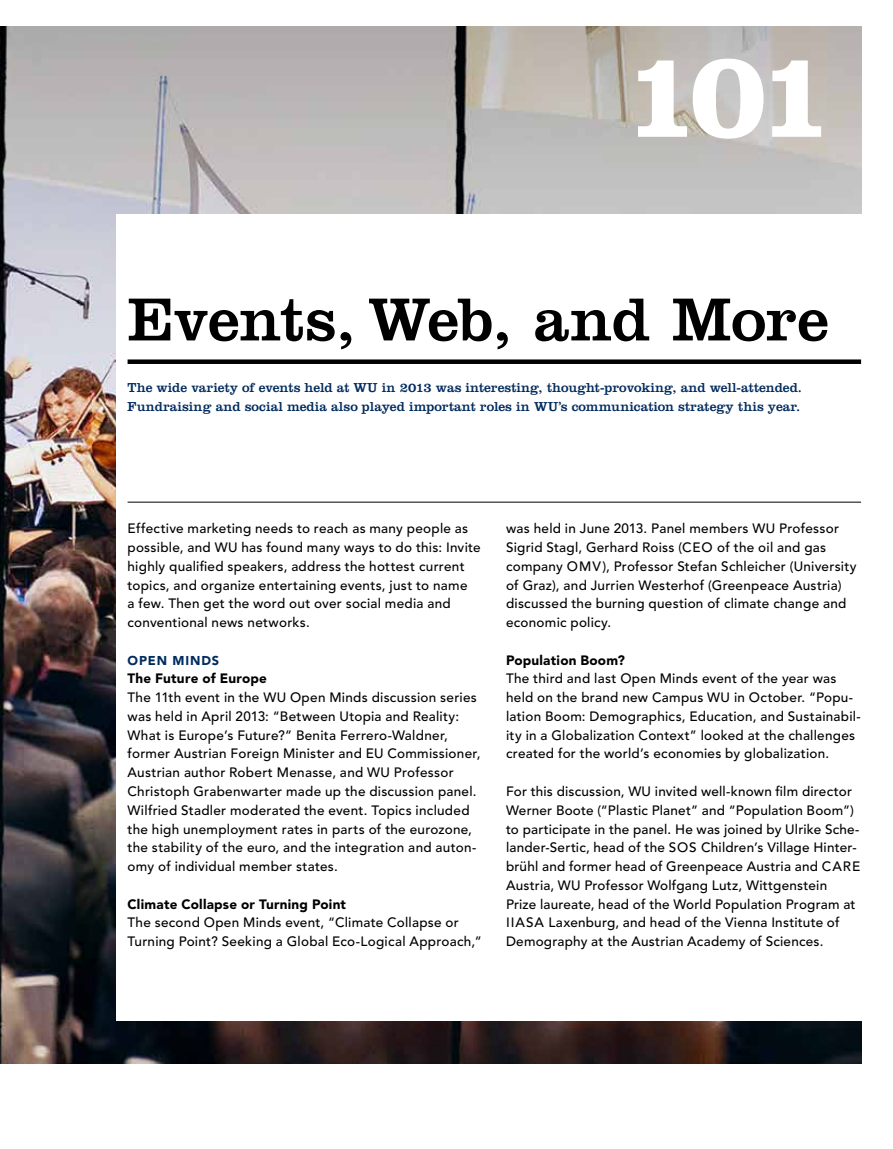
<style>
.page{position:relative;width:893px;height:1149px;background:#fff}
.page>*{position:absolute;margin:0;border:0;box-sizing:border-box;transform-origin:0 0}
.t1{font:700 126px "Clarendon LT Std";color:#fff}
.t2{font:63px "Clarendon LT Std";color:#000}
.t3{font:500 13.5px/18.8px "Avenir LT Std";letter-spacing:.02em;color:#000}
.t4{font:13.5px/19.5px "Clarendon LT Std";color:#002b5e}
.t5{font:900 13.5px "Avenir LT Std";letter-spacing:.015em;color:#000}
.t6{font:900 12.75px "Avenir LT Std";letter-spacing:.07em;color:#002b5e}
</style>
<div class="page">
<img style="left:0;top:27px;width:861px;height:1036px">
<div style="left:117px;top:214px;width:776px;height:806px;background:#fff"></div>
<hr style="left:128px;top:501px;width:733px;height:1px;background:#000">
<div style="left:128px;top:359px;width:733px;height:5px;background:#000"></div>
<h1 class="t1" style="left:623px;top:18px;width:213px">101</h1>
<h2 class="t2" style="left:128px;top:282px;width:703px">Events, Web, and More</h2>
<p class="t4" style="left:128px;top:377px;width:676px">The wide variety of events held at WU in 2013 was interesting, thought-provoking, and well-attended.<br>Fundraising and social media also played important roles in WU’s communication strategy this year.</p>
<p class="t3" style="left:128px;top:519px;width:355px">Effective marketing needs to reach as many people as possible, and WU has found many ways to do this: Invite highly qualified speakers, address the hottest current topics, and organize entertaining events, just to name<br>a few. Then get the word out over social media and conventional news networks.</p>
<p class="t6" style="left:128px;top:652px;width:93px">OPEN MINDS</p>
<p class="t5" style="left:128px;top:670px;width:141px">The Future of Europe</p>
<p class="t3" style="left:128px;top:688px;width:354px">The 11th event in the WU Open Minds discussion series was held in April 2013: “Between Utopia and Reality:<br>What is Europe’s Future?” Benita Ferrero-Waldner, former Austrian Foreign Minister and EU Commissioner, Austrian author Robert Menasse, and WU Professor Christoph Grabenwarter made up the discussion panel.<br>Wilfried Stadler moderated the event. Topics included the high unemployment rates in parts of the eurozone, the stability of the euro, and the integration and auton&shy;omy of individual member states.</p>
<p class="t5" style="left:128px;top:895px;width:220px">Climate Collapse or Turning Point</p>
<p class="t3" style="left:128px;top:913px;width:356px">The second Open Minds event, “Climate Collapse or<br>Turning Point? Seeking a Global Eco-Logical Approach,”</p>
<p class="t3" style="left:506px;top:519px;width:352px">was held in June 2013. Panel members WU Professor Sigrid Stagl, Gerhard Roiss (CEO of the oil and gas company OMV), Professor Stefan Schleicher (University of Graz), and Jurrien Westerhof (Greenpeace Austria) discussed the burning question of climate change and economic policy.</p>
<p class="t5" style="left:506px;top:651px;width:121px">Population Boom?</p>
<p class="t3" style="left:506px;top:669px;width:356px">The third and last Open Minds event of the year was held on the brand new Campus WU in October. “Popu&shy;lation Boom: Demographics, Education, and Sustainabil&shy;ity in a Globalization Context” looked at the challenges created for the world’s economies by globalization.</p>
<p class="t3" style="left:506px;top:782px;width:356px">For this discussion, WU invited well-known film director Werner Boote (“Plastic Planet” and “Population Boom”) to participate in the panel. He was joined by Ulrike Sche&shy;lander-Sertic, head of the SOS Children’s Village Hinter&shy;brühl and former head of Greenpeace Austria and CARE Austria, WU Professor Wolfgang Lutz, Wittgenstein Prize laureate, head of the World Population Program at IIASA Laxenburg, and head of the Vienna Institute of Demography at the Austrian Academy of Sciences.</p>
</div>
